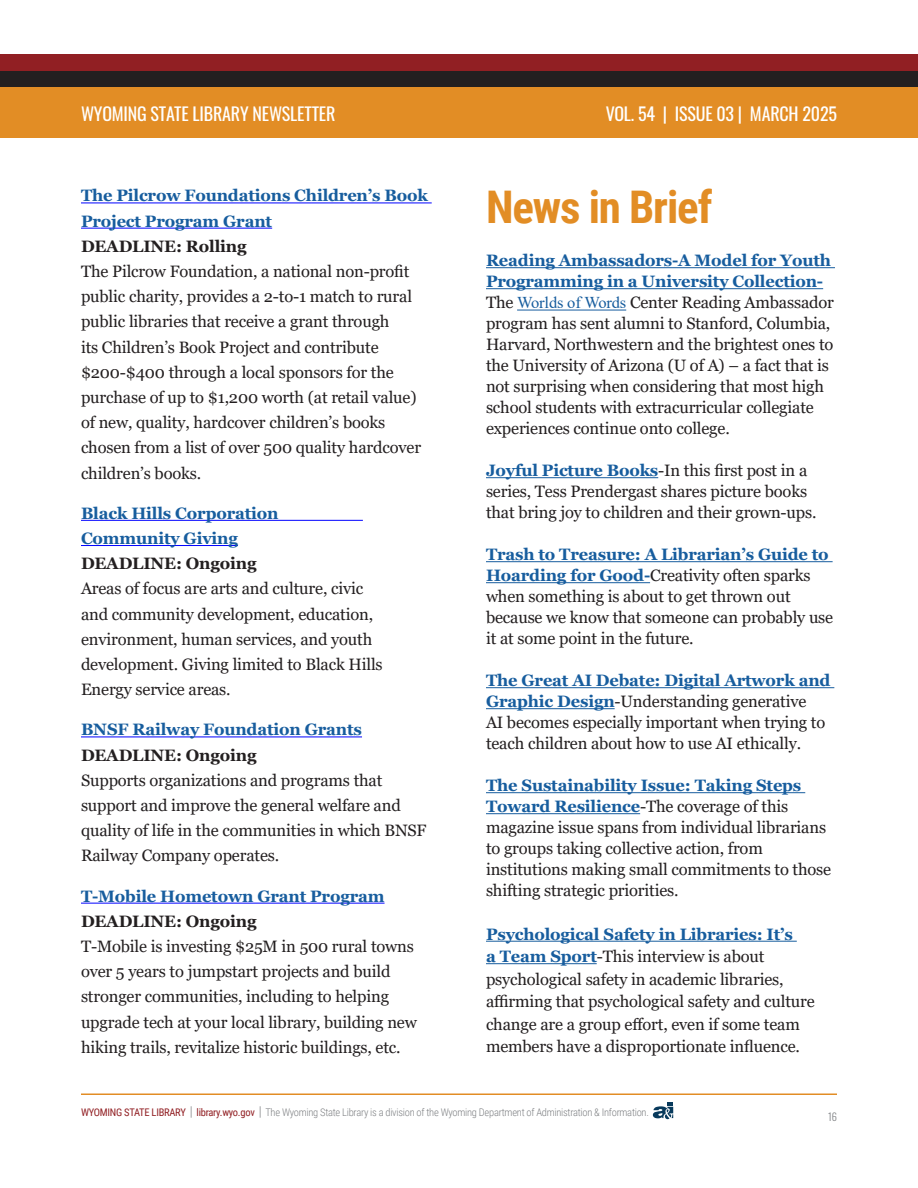
<style>
.page{position:relative;width:918px;height:1188px;background:#fff}
.page>*{position:absolute;margin:0;border:0;box-sizing:border-box;transform-origin:0 0}
.Heading_2{font:700 45px "Roboto Condensed";letter-spacing:-.025em;color:#e28d25}
.t1{font:18px "Oswald";letter-spacing:-.01em;color:#fff}
.t2{font:16.5px/25.2px "Georgia";letter-spacing:-.01em;color:#231f20}
.t3{font:300 10.5px "Roboto Condensed";letter-spacing:-.025em;color:#7e8083}
.t4{font:300 10.5px "Oswald";color:#7e8083}
.s1{font-weight:700;color:#175d9e}
.s2{font-weight:700}
.s3{font-family:"Times New Roman";color:#175d9e}
.s4{font-weight:400;color:#911f23}
.s5{font-size:13.5px}
</style>
<div class="page">
<hr style="left:81px;top:1094px;width:756px;height:1px;background:#e28d25">
<svg style="left:653px;top:1102px;width:20px;height:17px"></svg>
<div style="left:0;top:77px;width:918px;height:61px;background:#e28d25"></div>
<div style="left:0;top:70px;width:918px;height:16px;background:#231f20"></div>
<div style="left:0;top:54px;width:918px;height:16px;background:#911f23"></div>
<hr style="left:486px;top:267px;width:349px;height:1px;background:#175d9e">
<hr style="left:486px;top:288px;width:337px;height:1px;background:#175d9e">
<hr style="left:517px;top:310px;width:109px;height:1px;background:#175d9e">
<hr style="left:486px;top:477px;width:172px;height:1px;background:#175d9e">
<hr style="left:486px;top:561px;width:347px;height:1px;background:#175d9e">
<hr style="left:486px;top:582px;width:164px;height:1px;background:#175d9e">
<hr style="left:486px;top:687px;width:348px;height:1px;background:#175d9e">
<hr style="left:486px;top:708px;width:129px;height:1px;background:#175d9e">
<hr style="left:486px;top:792px;width:319px;height:1px;background:#175d9e">
<hr style="left:486px;top:813px;width:154px;height:1px;background:#175d9e">
<hr style="left:486px;top:941px;width:311px;height:1px;background:#175d9e">
<hr style="left:486px;top:963px;width:111px;height:1px;background:#175d9e">
<hr style="left:81px;top:202px;width:351px;height:1px;background:#00f">
<hr style="left:81px;top:228px;width:191px;height:1px;background:#00f">
<hr style="left:81px;top:520px;width:282px;height:1px;background:#00f">
<hr style="left:81px;top:545px;width:157px;height:1px;background:#00f">
<hr style="left:81px;top:736px;width:281px;height:1px;background:#00f">
<hr style="left:81px;top:903px;width:304px;height:1px;background:#00f">
<p class="t1" style="left:81px;top:97px;width:256px">WYOMING STATE LIBRARY NEWSLETTER</p>
<p class="t1" style="left:606px;top:97px;width:233px">VOL. 54 | ISSUE 03 | MARCH 2025</p>
<p class="t2" style="left:81px;top:184px;width:348px"><span class="s1">The Pilcrow Foundations Children’s Book Project Program Grant<br></span><span class="s2">DEADLINE: Rolling<br></span>The Pilcrow Foundation, a national non-profit public charity, provides a 2-to-1 match to rural public libraries that receive a grant through<br>its Children’s Book Project and contribute $200-$400 through a local sponsors for the purchase of up to $1,200 worth (at retail value) of new, quality, hardcover children’s books chosen from a list of over 500 quality hardcover children’s books.</p>
<p class="t2" style="left:81px;top:501px;width:303px"><span class="s1">Black Hills Corporation<br>Community Giving<br></span><span class="s2">DEADLINE: Ongoing<br></span>Areas of focus are arts and culture, civic and community development, education, environment, human services, and youth development. Giving limited to Black Hills<br>Energy service areas.</p>
<p class="t2" style="left:81px;top:718px;width:347px"><span class="s1">BNSF Railway Foundation Grants </span><span class="s2">DEADLINE: Ongoing<br></span>Supports organizations and programs that support and improve the general welfare and quality of life in the communities in which BNSF Railway Company operates.</p>
<p class="t2" style="left:81px;top:884px;width:337px"><span class="s1">T-Mobile Hometown Grant Program </span><span class="s2">DEADLINE: Ongoing<br></span>T-Mobile is investing $25M in 500 rural towns over 5 years to jumpstart projects and build stronger communities, including to helping upgrade tech at your local library, building new hiking trails, revitalize historic buildings, etc.</p>
<p class="Heading_2" style="left:486px;top:175px;width:228px">News in Brief</p>
<p class="t2" style="left:486px;top:250px;width:349px;line-height:21px"><span class="s1">Reading Ambassadors-A Model for Youth Programming in a University Collection-</span>The <span class="s3">Worlds of Words</span> Center Reading Ambassador program has sent alumni to Stanford, Columbia, Harvard, Northwestern and the brightest ones to the University of Arizona (U of A) – a fact that is not surprising when considering that most high school students with extracurricular collegiate experiences continue onto college.</p>
<p class="t2" style="left:486px;top:460px;width:332px;line-height:21px"><span class="s1">Joyful Picture Books</span>-In this first post in a series, Tess Prendergast shares picture books that bring joy to children and their grown-ups.</p>
<p class="t2" style="left:486px;top:544px;width:349px;line-height:21px"><span class="s1">Trash to Treasure: A Librarian’s Guide to Hoarding for Good-</span>Creativity often sparks when something is about to get thrown out because we know that someone can probably use it at some point in the future.</p>
<p class="t2" style="left:486px;top:670px;width:346px;line-height:21px"><span class="s1">The Great AI Debate: Digital Artwork and Graphic Design</span>-Understanding generative<br>AI becomes especially important when trying to teach children about how to use AI ethically.</p>
<p class="t2" style="left:486px;top:775px;width:347px;line-height:21px"><span class="s1">The Sustainability Issue: Taking Steps Toward Resilience</span>-The coverage of this magazine issue spans from individual librarians to groups taking collective action, from institutions making small commitments to those shifting strategic priorities.</p>
<p class="t2" style="left:486px;top:923px;width:330px;line-height:22.5px"><span class="s1">Psychological Safety in Libraries: It’s<br>a Team Sport</span>-This interview is about psychological safety in academic libraries, affirming that psychological safety and culture change are a group effort, even if some team members have a disproportionate influence.</p>
<p class="t3" style="left:81px;top:1105px;width:569px"><span class="s4">WYOMING STATE LIBRARY</span> <span class="s5">|</span> <span class="s4">library.wyo.gov</span> <span class="s5">|</span> The Wyoming State Library is a division of the Wyoming Department of Administration &amp; Information.</p>
<p class="t4" style="left:828px;top:1107px;width:10px">16</p>
</div>
